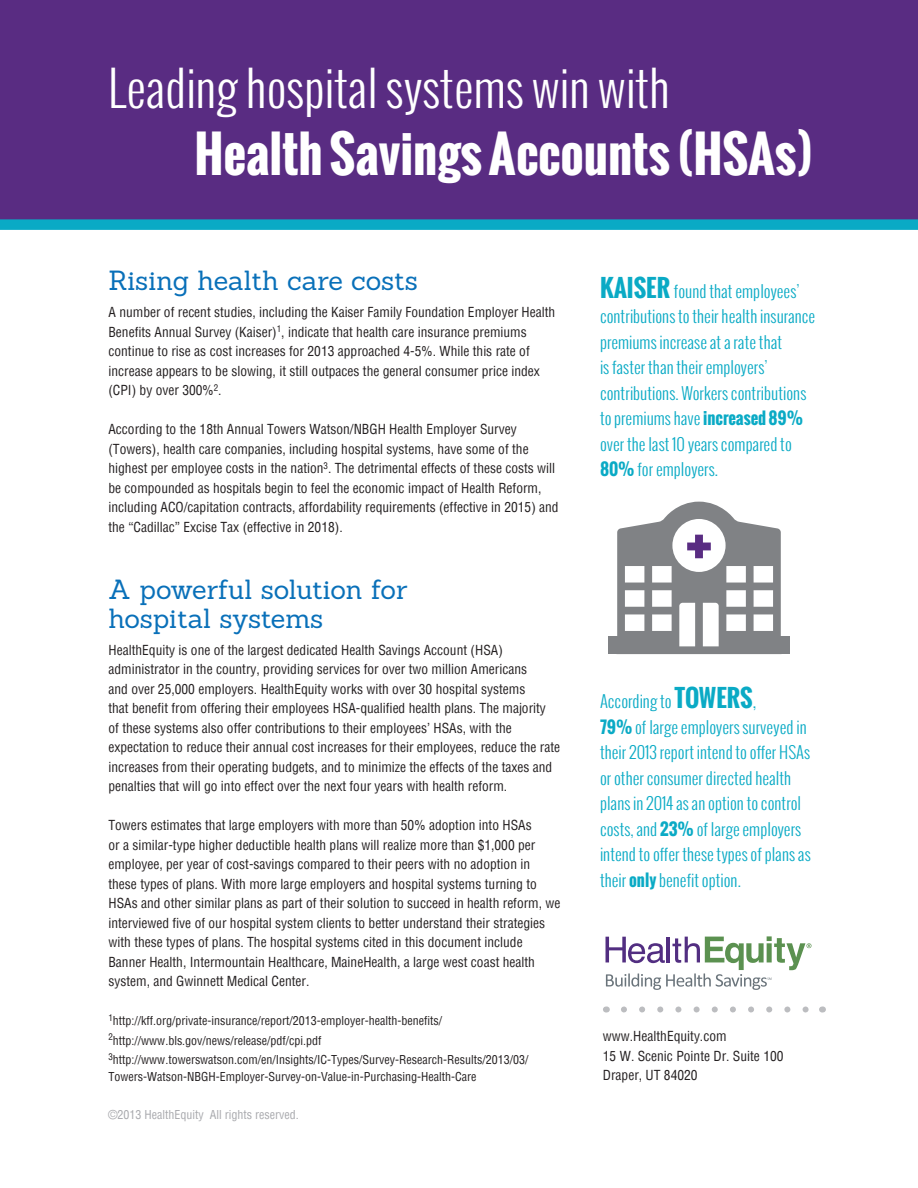
<style>
.page{position:relative;width:918px;height:1188px;background:#fff}
.page>*{position:absolute;margin:0;border:0;box-sizing:border-box;transform-origin:0 0}
.t1{font:84px "Oswald";color:#592c82}
.t2{font:700 49.5px "Oswald";color:#fff}
.t3{font:300 48px "Oswald";color:#fff}
.t4{font:27px "Sanchez";letter-spacing:-.005em;color:#0970b9}
.t5{font:300 16.5px/25.5px "Oswald";color:#0aaac5}
.t6{font:condensed 13.5px/19.5px "Helvetica";color:#231f20}
.t7{font:condensed 12px/16.5px "Helvetica";color:#231f20}
.t8{font:condensed 12px "Helvetica";color:#a8a9ad}
.s1{font-weight:700;font-size:24px}
.s2{font-weight:700}
.s3{font-size:18px}
</style>
<div class="page">
<svg style="left:606px;top:936px;width:205px;height:54px"></svg>
<div style="left:0;top:0;width:918px;height:225px;background:#592c82"></div>
<div style="left:0;top:219px;width:918px;height:11px;background:#0aaac5"></div>
<svg style="left:609px;top:502px;width:180px;height:152px"></svg>
<div style="left:771px;top:637px;width:18px;height:17px;background:#808285"></div>
<svg style="left:624px;top:1006px;width:185px;height:6px"></svg>
<p class="t3" style="left:108px;top:55px;width:564px">Leading hospital systems win with</p>
<p class="t2" style="left:195px;top:118px;width:620px">Health Savings Accounts (HSAs)</p>
<p class="t4" style="left:108px;top:263px;width:311px">Rising health care costs</p>
<p class="t6" style="left:108px;top:302px;width:448px">A number of recent studies, including the Kaiser Family Foundation Employer Health Benefits Annual Survey (Kaiser)<sup>1</sup>, indicate that health care insurance premiums continue to rise as cost increases for 2013 approached 4-5%. While this rate of increase appears to be slowing, it still outpaces the general consumer price index (CPI) by over 300%<sup>2</sup>.</p>
<p class="t6" style="left:108px;top:419px;width:452px">According to the 18th Annual Towers Watson/NBGH Health Employer Survey (Towers), health care companies, including hospital systems, have some of the highest per employee costs in the nation<sup>3</sup>. The detrimental effects of these costs will be compounded as hospitals begin to feel the economic impact of Health Reform, including ACO/capitation contracts, affordability requirements (effective in 2015) and the “Cadillac” Excise Tax (effective in 2018).</p>
<p class="t4" style="left:108px;top:572px;width:300px">A powerful solution for</p>
<p class="t4" style="left:108px;top:601px;width:216px">hospital systems</p>
<p class="t6" style="left:108px;top:640px;width:453px">HealthEquity is one of the largest dedicated Health Savings Account (HSA) administrator in the country, providing services for over two million Americans<br>and over 25,000 employers. HealthEquity works with over 30 hospital systems<br>that benefit from offering their employees HSA-qualified health plans. The majority<br>of these systems also offer contributions to their employees’ HSAs, with the expectation to reduce their annual cost increases for their employees, reduce the rate increases from their operating budgets, and to minimize the effects of the taxes and penalties that will go into effect over the next four years with health reform.</p>
<p class="t6" style="left:108px;top:815px;width:454px">Towers estimates that large employers with more than 50% adoption into HSAs<br>or a similar-type higher deductible health plans will realize more than $1,000 per employee, per year of cost-savings compared to their peers with no adoption in these types of plans. With more large employers and hospital systems turning to HSAs and other similar plans as part of their solution to succeed in health reform, we interviewed five of our hospital system clients to better understand their strategies with these types of plans. The hospital systems cited in this document include Banner Health, Intermountain Healthcare, MaineHealth, a large west coast health system, and Gwinnett Medical Center.</p>
<p class="t7" style="left:108px;top:1013px;width:335px"><sup>1</sup>http://kff.org/private-insurance/report/2013-employer-health-benefits/</p>
<p class="t7" style="left:108px;top:1032px;width:215px"><sup>2</sup>http://www.bls.gov/news/release/pdf/cpi.pdf</p>
<p class="t7" style="left:108px;top:1052px;width:422px"><sup>3</sup>http://www.towerswatson.com/en/Insights/IC-Types/Survey-Research-Results/2013/03/<br>Towers-Watson-NBGH-Employer-Survey-on-Value-in-Purchasing-Health-Care</p>
<p class="t8" style="left:108px;top:1107px;width:192px">©2013 HealthEquity All rights reserved.</p>
<p class="t5" style="left:600px;top:278px;width:217px"><span class="s1">KAISER</span> found that employees’ contributions to their health insurance premiums increase at a rate that<br>is faster than their employers’ contributions. Workers contributions</p>
<p class="t5" style="left:600px;top:406px;width:205px">to premiums have <span class="s2">increased 89% </span>over the last 10 years compared to<br><span class="s2">80%</span> for employers.</p>
<p class="t1" style="left:685px;top:475px;width:30px">+</p>
<p class="t5" style="left:600px;top:688px;width:158px">According to <span class="s1">TOWERS</span><span class="s3">,</span></p>
<p class="t5" style="left:600px;top:714px;width:212px"><span class="s2">79%</span> of large employers surveyed in their 2013 report intend to offer HSAs or other consumer directed health plans in 2014 as an option to control costs, and <span class="s2">23%</span> of large employers intend to offer these types of plans as their <span class="s2">only</span> benefit option.</p>
<p class="t6" style="left:603px;top:1026px;width:125px">www.HealthEquity.com</p>
<p class="t6" style="left:603px;top:1046px;width:182px">15 W. Scenic Pointe Dr. Suite 100</p>
<p class="t6" style="left:603px;top:1065px;width:96px">Draper, UT 84020</p>
</div>
